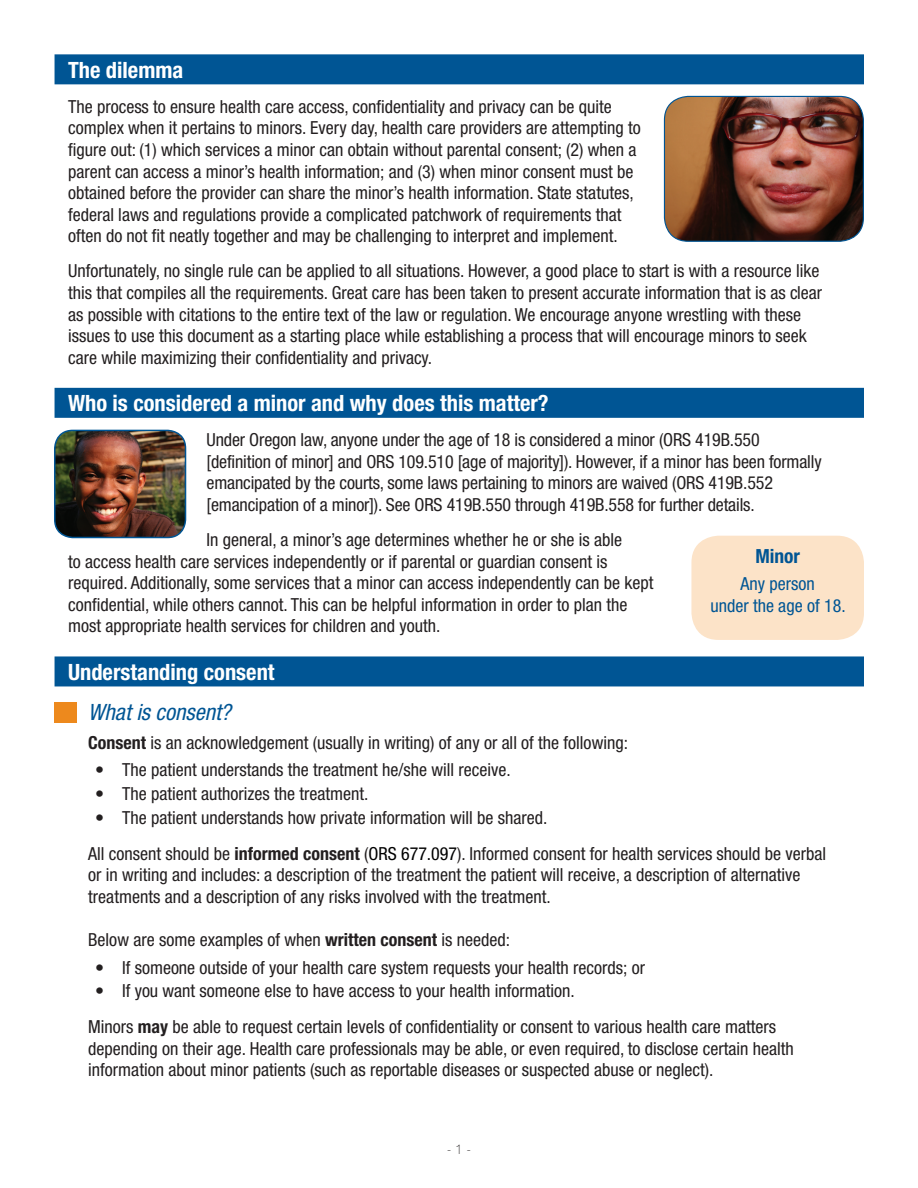
<style>
.page{position:relative;width:918px;height:1188px;background:#fff}
.page>*{position:absolute;margin:0;border:0;box-sizing:border-box;transform-origin:0 0}
.t1{font:700 condensed 22.5px "Helvetica Neue LT Std";color:#fff}
.t2{font:italic condensed 22.5px "Helvetica Neue LT Std";color:#005594}
.t3{font:700 condensed 19.5px "Helvetica Neue LT Std";color:#005594}
.t4{font:condensed 18px/21.6px "Helvetica Neue LT Std";color:#231f20}
.t5{font:condensed 18px/21.6px "Helvetica Neue LT Std";color:#005594;text-align:center}
.t6{font:100 13.5px "Helvetica Neue LT Std";color:#231f20}
.s1{font-weight:700}
.s2{color:#000}
</style>
<div class="page">
<div style="left:55px;top:54px;width:809px;height:30px;background:#005594"></div>
<div style="left:55px;top:388px;width:809px;height:30px;background:#005594"></div>
<div style="left:55px;top:656px;width:809px;height:30px;background:#005594"></div>
<div style="left:691px;top:536px;width:173px;height:104px;background:#fce3c8;border-radius:27px"></div>
<div style="left:54px;top:702px;width:22px;height:20px;background:#ed891d"></div>
<img style="left:55px;top:430px;width:131px;height:107px">
<div style="left:54px;top:430px;width:132px;height:108px;border:2px solid #005594;border-radius:18px"></div>
<img style="left:664px;top:96px;width:199px;height:145px">
<div style="left:664px;top:96px;width:200px;height:146px;border:1px solid #005594;border-radius:24px"></div>
<p class="t1" style="left:68px;top:56px;width:117px">The dilemma</p>
<p class="t4" style="left:68px;top:95px;width:574px">The process to ensure health care access, confidentiality and privacy can be quite complex when it pertains to minors. Every day, health care providers are attempting to figure out: (1) which services a minor can obtain without parental consent; (2) when a parent can access a minor’s health information; and (3) when minor consent must be obtained before the provider can share the minor’s health information. State statutes, federal laws and regulations provide a complicated patchwork of requirements that often do not fit neatly together and may be challenging to interpret and implement.</p>
<p class="t4" style="left:68px;top:260px;width:756px">Unfortunately, no single rule can be applied to all situations. However, a good place to start is with a resource like this that compiles all the requirements. Great care has been taken to present accurate information that is as clear as possible with citations to the entire text of the law or regulation. We encourage anyone wrestling with these issues to use this document as a starting place while establishing a process that will encourage minors to seek care while maximizing their confidentiality and privacy.</p>
<p class="t1" style="left:68px;top:389px;width:482px">Who is considered a minor and why does this matter?</p>
<p class="t4" style="left:207px;top:429px;width:617px">Under Oregon law, anyone under the age of 18 is considered a minor (ORS 419B.550 [definition of minor] and ORS 109.510 [age of majority]). However, if a minor has been formally emancipated by the courts, some laws pertaining to minors are waived (ORS 419B.552 [emancipation of a minor]). See ORS 419B.550 through 419B.558 for further details.</p>
<p class="t4" style="left:68px;top:529px;width:587px;text-indent:138px">In general, a minor’s age determines whether he or she is able<br>to access health care services independently or if parental or guardian consent is required. Additionally, some services that a minor can access independently can be kept confidential, while others cannot. This can be helpful information in order to plan the most appropriate health services for children and youth.</p>
<p class="t1" style="left:68px;top:658px;width:208px">Understanding consent</p>
<p class="t2" style="left:88px;top:699px;width:144px">What is consent?</p>
<p class="t4" style="left:88px;top:731px;width:541px"><span class="s1">Consent</span> is an acknowledgement (usually in writing) of any or all of the following:</p>
<p class="t4" style="left:95px;top:759px;width:417px">• The patient understands the treatment he/she will receive.</p>
<p class="t4" style="left:95px;top:783px;width:275px">• The patient authorizes the treatment.</p>
<p class="t4" style="left:88px;top:799px;width:739px;line-height:35.8px;text-indent:7px">• The patient understands how private information will be shared.<br>All consent should be <span class="s1">informed consent</span> (<span class="s2">ORS 677.097</span>). Informed consent for health services should be verbal</p>
<p class="t4" style="left:88px;top:864px;width:714px">or in writing and includes: a description of the treatment the patient will receive, a description of alternative treatments and a description of any risks involved with the treatment.</p>
<p class="t4" style="left:88px;top:929px;width:423px">Below are some examples of when <span class="s1">written consent</span> is needed:</p>
<p class="t4" style="left:95px;top:956px;width:552px">• If someone outside of your health care system requests your health records; or</p>
<p class="t4" style="left:88px;top:973px;width:689px;line-height:35.8px;text-indent:7px">• If you want someone else to have access to your health information.<br>Minors <span class="s1">may</span> be able to request certain levels of confidentiality or consent to various health care matters</p>
<p class="t4" style="left:88px;top:1037px;width:707px">depending on their age. Health care professionals may be able, or even required, to disclose certain health information about minor patients (such as reportable diseases or suspected abuse or neglect).</p>
<p class="t3" style="left:755px;top:544px;width:46px">Minor</p>
<p class="t5" style="left:710px;top:573px;width:137px">Any person<br>under the age of 18.</p>
<p class="t6" style="left:447px;top:1142px;width:26px">- 1 -</p>
</div>
